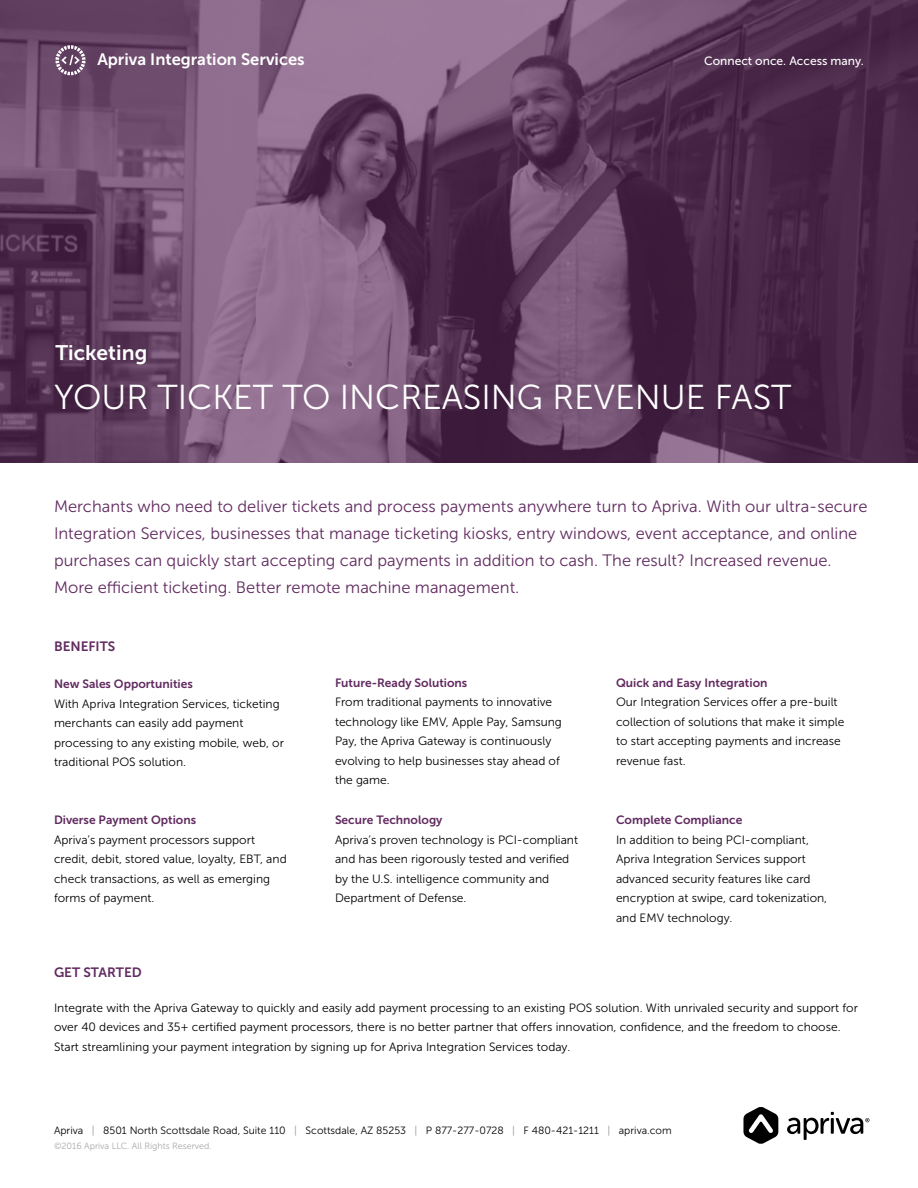
<style>
.page{position:relative;width:918px;height:1188px;background:#fff}
.page>*{position:absolute;margin:0;border:0;box-sizing:border-box;transform-origin:0 0}
.t1{font:34.5px "Museo Sans 300";color:#fff}
.t2{font:21px "Museo Sans 700";color:#fff}
.t3{font:16.5px/27px "Museo Sans 300";color:#612a60}
.t4{font:16.5px "Museo Sans 700";color:#fff}
.t5{font:13.5px "Museo Sans 700";color:#612a60}
.t6{font:12px/19.5px "Museo Sans 300";color:#000}
.t7{font:12px "Museo Sans 700";color:#612a60}
.t8{font:12px "Museo Sans 500";color:#fff}
.t9{font:10.5px "Museo Sans 300";color:#000}
.t10{font:9px "Museo Sans 300";color:#a7a9ac}
.s1{color:#939598}
</style>
<div class="page">
<img style="left:0;top:0;width:918px;height:463px">
<svg style="left:55px;top:45px;width:31px;height:30px"></svg>
<svg style="left:743px;top:1107px;width:35px;height:37px"></svg>
<svg style="left:787px;top:1112px;width:82px;height:28px"></svg>
<h3 class="t4" style="left:97px;top:50px;width:209px">Apriva Integration Services</h3>
<h2 class="t2" style="left:56px;top:341px;width:93px">Ticketing</h2>
<p class="t8" style="left:704px;top:54px;width:161px">Connect once. Access many.</p>
<h1 class="t1" style="left:54px;top:378px;width:739px">YOUR TICKET TO INCREASING REVENUE FAST</h1>
<p class="t3" style="left:54px;top:493px;width:815px">Merchants who need to deliver tickets and process payments anywhere turn to Apriva. With our ultra-secure Integration Services, businesses that manage ticketing kiosks, entry windows, event acceptance, and online purchases can quickly start accepting card payments in addition to cash. The result? Increased revenue.<br>More efficient ticketing. Better remote machine management.</p>
<p class="t5" style="left:54px;top:638px;width:63px">BENEFITS</p>
<p class="t7" style="left:54px;top:677px;width:140px">New Sales Opportunities</p>
<p class="t6" style="left:54px;top:694px;width:232px">With Apriva Integration Services, ticketing merchants can easily add payment processing to any existing mobile, web, or traditional POS solution.</p>
<p class="t7" style="left:54px;top:813px;width:144px">Diverse Payment Options</p>
<p class="t6" style="left:54px;top:830px;width:234px">Apriva’s payment processors support credit, debit, stored value, loyalty, EBT, and check transactions, as well as emerging forms of payment.</p>
<p class="t7" style="left:335px;top:676px;width:134px">Future-Ready Solutions</p>
<p class="t6" style="left:335px;top:692px;width:228px">From traditional payments to innovative technology like EMV, Apple Pay, Samsung Pay, the Apriva Gateway is continuously evolving to help businesses stay ahead of the game.</p>
<p class="t7" style="left:335px;top:813px;width:109px">Secure Technology</p>
<p class="t6" style="left:335px;top:830px;width:245px">Apriva’s proven technology is PCI-compliant and has been rigorously tested and verified by the U.S. intelligence community and Department of Defense.</p>
<p class="t7" style="left:616px;top:676px;width:153px">Quick and Easy Integration</p>
<p class="t6" style="left:616px;top:692px;width:230px">Our Integration Services offer a pre-built collection of solutions that make it simple to start accepting payments and increase revenue fast.</p>
<p class="t7" style="left:616px;top:813px;width:128px">Complete Compliance</p>
<p class="t6" style="left:616px;top:830px;width:213px">In addition to being PCI-compliant, Apriva Integration Services support advanced security features like card encryption at swipe, card tokenization, and EMV technology.</p>
<p class="t5" style="left:54px;top:965px;width:89px">GET STARTED</p>
<p class="t6" style="left:54px;top:998px;width:805px">Integrate with the Apriva Gateway to quickly and easily add payment processing to an existing POS solution. With unrivaled security and support for over 40 devices and 35+ certified payment processors, there is no better partner that offers innovation, confidence, and the freedom to choose.<br>Start streamlining your payment integration by signing up for Apriva Integration Services today.</p>
<p class="t9" style="left:54px;top:1125px;width:619px">Apriva <span class="s1">|</span> 8501 North Scottsdale Road, Suite 110 <span class="s1">|</span> Scottsdale, AZ 85253 <span class="s1">|</span> P 877-277-0728 <span class="s1">|</span> F 480-421-1211 <span class="s1">|</span> apriva.com</p>
<p class="t10" style="left:54px;top:1141px;width:159px">©2016 Apriva LLC. All Rights Reserved.</p>
</div>
